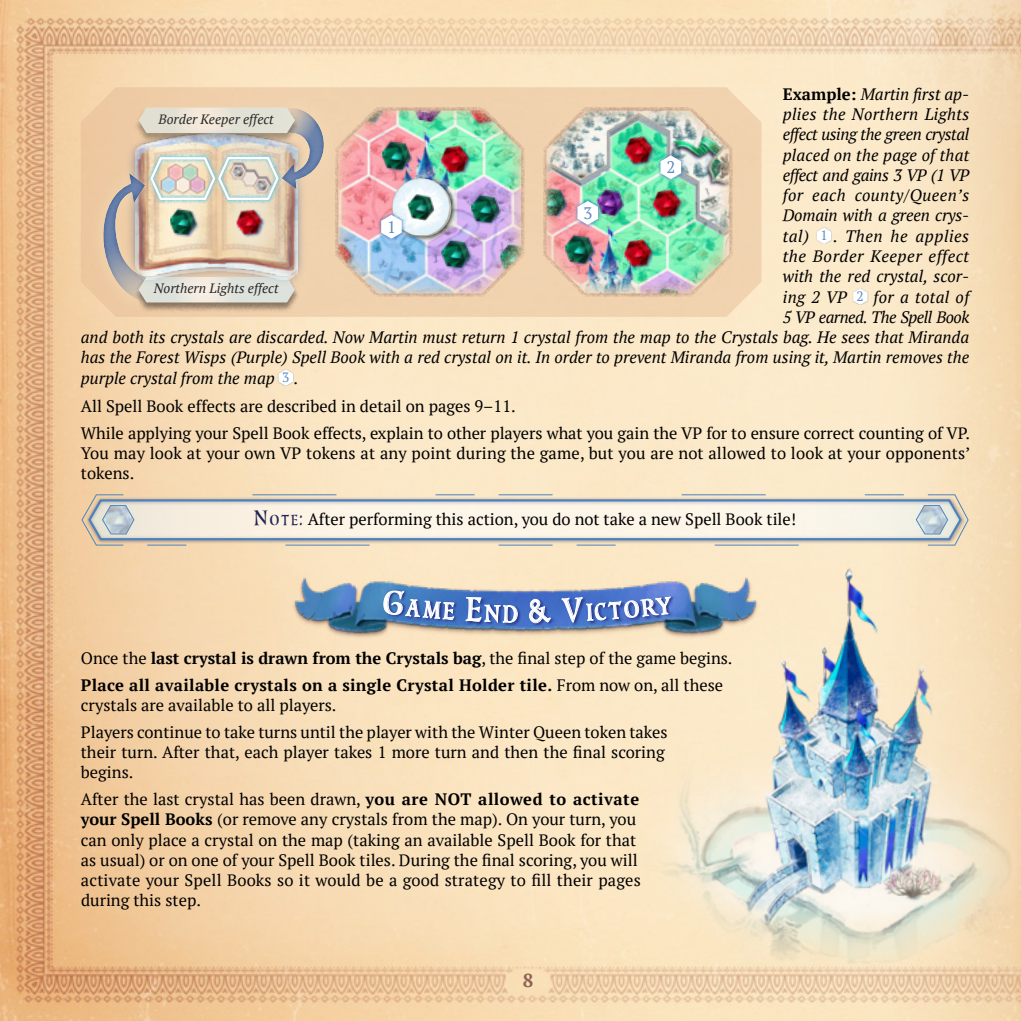
<style>
.page{position:relative;width:1021px;height:1021px;background:#fff}
.page>*{position:absolute;margin:0;border:0;box-sizing:border-box;transform-origin:0 0}
.t1{font:700 18.75px "PT Serif";color:#906255}
.t2{font:16.65px "PT Serif";color:#628dc3}
.t3{font:16.5px/20.2px "PT Serif";color:#000}
.t4{font:italic 16.5px "PT Serif";color:#000}
.t5{font:700 16.5px/26.7px "PT Serif";letter-spacing:.02em;color:#000}
.t6{font:italic 16.5px "PT Serif";letter-spacing:-.025em;color:#000}
.t7{font:italic 16.5px "PT Serif";letter-spacing:.02em;color:#000}
.t8{font:italic 16.5px "PT Serif";letter-spacing:.03em;color:#000}
.t9{font:italic 16.5px "PT Serif";letter-spacing:-.03em;color:#000}
.t10{font:italic 16.5px "PT Serif";letter-spacing:.025em;color:#000}
.t11{font:italic 13.5px "PT Serif";color:#282827}
.s1{font-weight:700;font-style:normal}
.s2{font-style:normal;font-size:13.5px;color:#628dc3}
.s3{font-family:"Sirona";font-size:18px;color:#212551}
.s4{font-family:"Sirona";font-size:12.6px;color:#212551}
.s5{font-weight:400}
.s6{font-weight:700}
</style>
<div class="page">
<img style="left:0;top:0;width:1020px;height:1020px">
<div style="left:815px;top:226px;width:17px;height:18px;background:#4d83bc;opacity:.45"></div>
<svg style="left:817px;top:228px;width:14px;height:16px"></svg>
<div style="left:851px;top:287px;width:17px;height:18px;background:#efe3ca"></div>
<svg style="left:853px;top:288px;width:14px;height:17px"></svg>
<div style="left:277px;top:368px;width:17px;height:18px;background:#4d83bc;opacity:.45"></div>
<svg style="left:279px;top:369px;width:14px;height:17px"></svg>
<svg style="left:87px;top:494px;width:876px;height:51px;background:#dcd9d2"></svg>
<img style="left:291px;top:576px;width:273px;height:64px">
<svg style="left:455px;top:589px;width:109px;height:36px"></svg>
<img style="left:564px;top:505px;width:455px;height:515px">
<svg style="left:81px;top:87px;width:680px;height:230px;background:#f0d2ae"></svg>
<div style="left:267px;top:91px;width:73px;height:112px;background:#f1d2af"></div>
<div style="left:86px;top:159px;width:75px;height:158px;background:linear-gradient(to right,#f1cda5,#edcaa4)"></div>
<div style="left:97px;top:166px;width:56px;height:138px;background:#eec9a2"></div>
<div style="left:134px;top:277px;width:166px;height:35px;background:#000;opacity:.53"></div>
<img style="left:101px;top:107px;width:223px;height:195px">
<img style="left:541px;top:104px;width:193px;height:194px">
<img style="left:333px;top:104px;width:193px;height:194px">
<svg style="left:383px;top:585px;width:72px;height:50px;background:#7b95ba"></svg>
<svg style="left:465px;top:568px;width:53px;height:89px;background:#b3b5bf"></svg>
<svg style="left:529px;top:598px;width:22px;height:25px"></svg>
<svg style="left:561px;top:560px;width:110px;height:62px;background:#a6aec6"></svg>
<p class="t4" style="left:782px;top:84px;width:188px"><span class="s1">Example:</span> Martin first ap-</p>
<p class="t7" style="left:782px;top:104px;width:188px">plies the Northern Lights</p>
<p class="t6" style="left:782px;top:124px;width:188px">effect using the green crystal</p>
<p class="t4" style="left:782px;top:144px;width:188px">placed on the page of that</p>
<p class="t6" style="left:782px;top:165px;width:188px">effect and gains 3 VP (1 VP</p>
<p class="t10" style="left:782px;top:185px;width:188px">for each county/Queen’s</p>
<p class="t4" style="left:782px;top:205px;width:188px">Domain with a green crys-</p>
<p class="t8" style="left:782px;top:225px;width:188px">tal) <span class="s2">1</span> . Then he applies</p>
<p class="t8" style="left:782px;top:246px;width:188px">the Border Keeper effect</p>
<p class="t4" style="left:782px;top:266px;width:188px">with the red crystal, scor-</p>
<p class="t7" style="left:782px;top:286px;width:188px">ing 2 VP <span class="s2">2</span> for a total of</p>
<p class="t9" style="left:782px;top:306px;width:188px">5 VP earned. The Spell Book</p>
<p class="t4" style="left:81px;top:327px;width:890px">and both its crystals are discarded. Now Martin must return 1 crystal from the map to the Crystals bag. He sees that Miranda</p>
<p class="t4" style="left:81px;top:347px;width:890px">has the Forest Wisps (Purple) Spell Book with a red crystal on it. In order to prevent Miranda from using it, Martin removes the</p>
<p class="t4" style="left:81px;top:367px;width:219px">purple crystal from the map <span class="s2">3</span> .</p>
<p class="t3" style="left:81px;top:393px;width:890px;line-height:26.7px">All Spell Book effects are described in detail on pages 9–11.<br>While applying your Spell Book effects, explain to other players what you gain the VP for to ensure correct counting of VP.</p>
<p class="t3" style="left:81px;top:443px;width:890px">You may look at your own VP tokens at any point during the game, but you are not allowed to look at your opponents’ tokens.</p>
<p class="t3" style="left:253px;top:509px;width:544px"><span class="s3">N</span> <span class="s4">o te</span><span class="s3">:</span> After performing this action, you do not take a new Spell Book tile!</p>
<p class="t11" style="left:158px;top:111px;width:117px">Border Keeper effect</p>
<p class="t2" style="left:666px;top:156px;width:10px">2</p>
<p class="t2" style="left:583px;top:202px;width:10px">3</p>
<p class="t2" style="left:387px;top:216px;width:10px">1</p>
<p class="t11" style="left:154px;top:280px;width:126px">Northern Lights effect</p>
<p class="t5" style="left:81px;top:645px;width:653px"><span class="s5">Once the</span> last crystal is drawn from the Crystals bag<span class="s5">, the final step of the game begins.<br></span>Place all available crystals on a single Crystal Holder tile. <span class="s5">From now on, all these</span></p>
<p class="t3" style="left:81px;top:692px;width:588px;line-height:26.7px">crystals are available to all players.<br>Players continue to take turns until the player with the Winter Queen token takes</p>
<p class="t3" style="left:81px;top:742px;width:585px">their turn. After that, each player takes 1 more turn and then the final scoring begins.</p>
<p class="t3" style="left:81px;top:789px;width:561px">After the last crystal has been drawn, <span class="s6">you are NOT allowed to activate your Spell Books</span> (or remove any crystals from the map). On your turn, you can only place a crystal on the map (taking an available Spell Book for that as usual) or on one of your Spell Book tiles. During the final scoring, you will activate your Spell Books so it would be a good strategy to fill their pages during this step.</p>
<p class="t1" style="left:523px;top:967px;width:12px">8</p>
</div>
